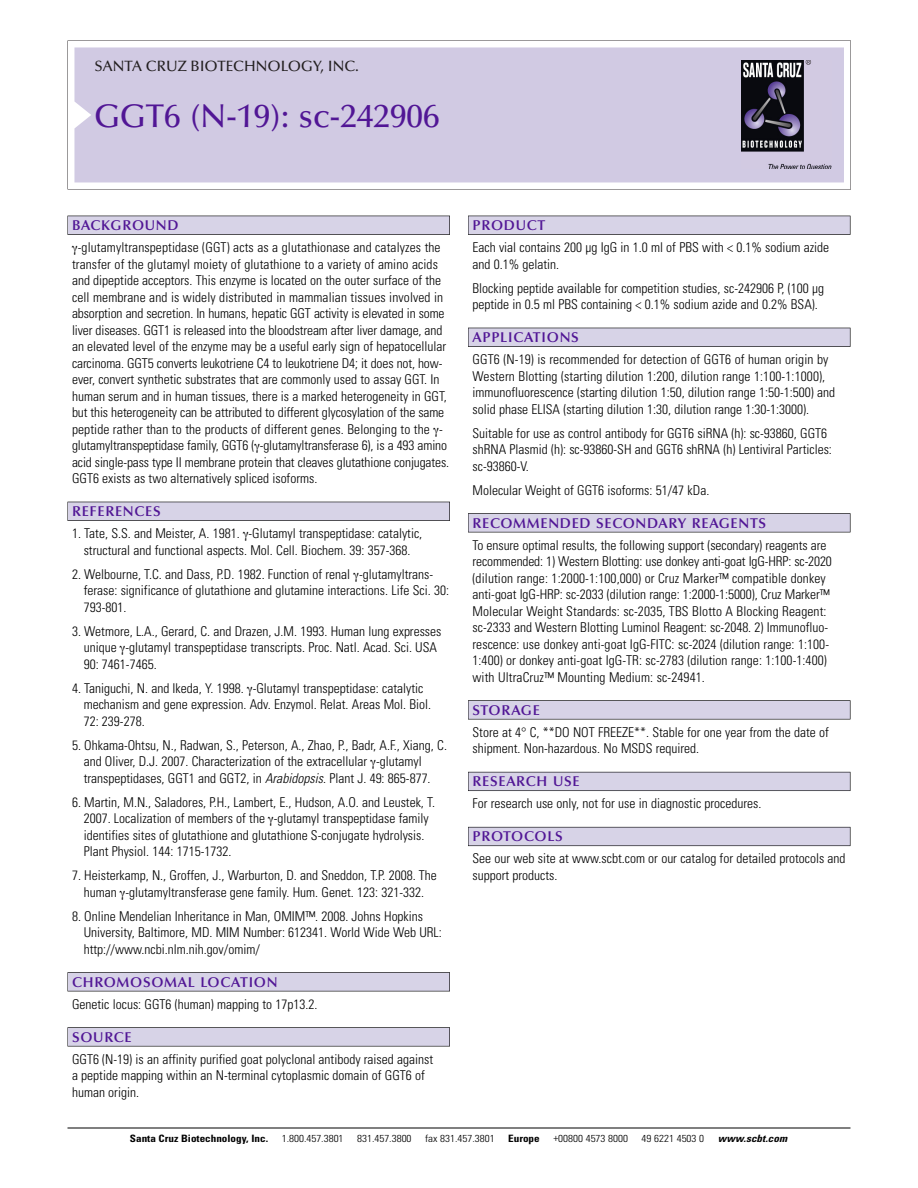
<style>
.page{position:relative;width:918px;height:1188px;background:#fff}
.page>*{position:absolute;margin:0;border:0;box-sizing:border-box;transform-origin:0 0}
.t1{font:500 33px "Optima";color:#511695}
.t2{font:500 15px "Optima";color:#231f20}
.t3{font:600 14.25px "Optima";letter-spacing:.05em;color:#511695}
.t4{font:300 condensed 13.5px/16.5px "Univers";color:#000}
.t5{font:300 condensed 10.2px "Univers";color:#000;scale:1.1 1}
.t6{font:700 condensed 10.2px "Univers";color:#000;scale:1.1 1}
.t7{font:italic 700 condensed 10.2px "Univers";letter-spacing:.005em;color:#000;scale:1.1 1}
.s1{font-style:italic}
</style>
<div class="page">
<svg style="left:68px;top:40px;width:783px;height:149px"></svg>
<div style="left:74px;top:47px;width:770px;height:135px;background:#d1cae3"></div>
<img style="left:741px;top:60px;width:90px;height:108px">
<div style="left:68px;top:216px;width:382px;height:19px;background:#525155"></div>
<div style="left:68px;top:216px;width:381px;height:18px;background:#d7d3e7"></div>
<div style="left:68px;top:502px;width:382px;height:19px;background:#515055"></div>
<div style="left:68px;top:502px;width:381px;height:18px;background:#d7d3e7"></div>
<div style="left:68px;top:972px;width:382px;height:19px;background:#545357"></div>
<div style="left:68px;top:973px;width:381px;height:18px;background:#d7d3e7"></div>
<div style="left:68px;top:1027px;width:382px;height:19px;background:#575759"></div>
<div style="left:68px;top:1028px;width:381px;height:18px;background:#d7d3e7"></div>
<div style="left:468px;top:216px;width:382px;height:19px;background:#525155"></div>
<div style="left:468px;top:216px;width:382px;height:18px;background:#d7d3e7"></div>
<div style="left:468px;top:328px;width:382px;height:19px;background:#515055"></div>
<div style="left:468px;top:328px;width:382px;height:18px;background:#d7d3e7"></div>
<div style="left:468px;top:513px;width:382px;height:19px;background:#545357"></div>
<div style="left:468px;top:514px;width:382px;height:18px;background:#d7d3e7"></div>
<div style="left:468px;top:700px;width:382px;height:19px;background:#575759"></div>
<div style="left:468px;top:701px;width:382px;height:18px;background:#d7d3e7"></div>
<div style="left:468px;top:772px;width:382px;height:19px;background:#5b5a62"></div>
<div style="left:468px;top:772px;width:382px;height:18px;background:#d7d3e7"></div>
<div style="left:468px;top:827px;width:382px;height:19px;background:#66646e"></div>
<div style="left:468px;top:827px;width:382px;height:18px;background:#d7d3e7"></div>
<hr style="left:68px;top:1128px;width:782px;height:1px;background:#000">
<p class="t2" style="left:94px;top:61px;width:266px">SANTA CRUZ BIOTECHNOLOGY, INC.</p>
<h1 class="t1" style="left:94px;top:103px;width:347px">GGT6 (N-19): sc-242906</h1>
<p class="t3" style="left:72px;top:219px;width:108px">BACKGROUND</p>
<p class="t4" style="left:72px;top:240px;width:379px;text-indent:6px">-glutamyltranspeptidase (GGT) acts as a glutathionase and catalyzes the transfer of the glutamyl moiety of glutathione to a variety of amino acids and dipeptide acceptors. This enzyme is located on the outer surface of the cell membrane and is widely distributed in mammalian tissues involved in absorption and secretion. In humans, hepatic GGT activity is elevated in some liver diseases. GGT1 is released into the bloodstream after liver damage, and an elevated level of the enzyme may be a useful early sign of hepatocellular carcinoma. GGT5 converts leukotriene C4 to leukotriene D4; it does not, how&shy;ever, convert synthetic substrates that are commonly used to assay GGT. In human serum and in human tissues, there is a marked heterogeneity in GGT, but this heterogeneity can be attributed to different glycosylation of the same peptide rather than to the products of different genes. Belonging to the - glutamyltranspeptidase family, GGT6 ( -glutamyltransferase 6), is a 493 amino acid single-pass type II membrane protein that cleaves glutathione conjugates.<br>GGT6 exists as two alternatively spliced isoforms.</p>
<p class="t3" style="left:72px;top:506px;width:90px">REFERENCES</p>
<p class="t4" style="left:72px;top:526px;width:352px;text-align:center">1. Tate, S.S. and Meister, A. 1981. -Glutamyl transpeptidase: catalytic, structural and functional aspects. Mol. Cell. Biochem. 39: 357-368.</p>
<p class="t4" style="left:84px;top:567px;width:367px;text-indent:-12px">2. Welbourne, T.C. and Dass, P.D. 1982. Function of renal -glutamyltrans&shy;ferase: significance of glutathione and glutamine interactions. Life Sci. 30:<br>793-801.</p>
<p class="t4" style="left:84px;top:624px;width:359px;text-indent:-12px">3. Wetmore, L.A., Gerard, C. and Drazen, J.M. 1993. Human lung expresses unique -glutamyl transpeptidase transcripts. Proc. Natl. Acad. Sci. USA<br>90: 7461-7465.</p>
<p class="t4" style="left:84px;top:681px;width:349px;text-indent:-12px">4. Taniguchi, N. and Ikeda, Y. 1998. -Glutamyl transpeptidase: catalytic mechanism and gene expression. Adv. Enzymol. Relat. Areas Mol. Biol.<br>72: 239-278.</p>
<p class="t4" style="left:84px;top:738px;width:365px;text-indent:-12px">5. Ohkama-Ohtsu, N., Radwan, S., Peterson, A., Zhao, P., Badr, A.F., Xiang, C. and Oliver, D.J. 2007. Characterization of the extracellular -glutamyl transpeptidases, GGT1 and GGT2, in <span class="s1">Arabidopsis</span>. Plant J. 49: 865-877.</p>
<p class="t4" style="left:84px;top:795px;width:353px;text-indent:-12px">6. Martin, M.N., Saladores, P.H., Lambert, E., Hudson, A.O. and Leustek, T.<br>2007. Localization of members of the -glutamyl transpeptidase family identifies sites of glutathione and glutathione S-conjugate hydrolysis.<br>Plant Physiol. 144: 1715-1732.</p>
<p class="t4" style="left:72px;top:868px;width:366px;text-align:center">7. Heisterkamp, N., Groffen, J., Warburton, D. and Sneddon, T.P. 2008. The human -glutamyltransferase gene family. Hum. Genet. 123: 321-332.</p>
<p class="t4" style="left:84px;top:909px;width:360px;text-indent:-12px">8. Online Mendelian Inheritance in Man, OMIM™. 2008. Johns Hopkins<br>University, Baltimore, MD. MIM Number: 612341. World Wide Web URL: http://www.ncbi.nlm.nih.gov/omim/</p>
<p class="t3" style="left:72px;top:976px;width:207px">CHROMOSOMAL LOCATION</p>
<p class="t4" style="left:72px;top:997px;width:247px">Genetic locus: GGT6 (human) mapping to 17p13.2.</p>
<p class="t3" style="left:72px;top:1031px;width:61px">SOURCE</p>
<p class="t4" style="left:72px;top:1052px;width:363px">GGT6 (N-19) is an affinity purified goat polyclonal antibody raised against a peptide mapping within an N-terminal cytoplasmic domain of GGT6 of human origin.</p>
<p class="t3" style="left:473px;top:219px;width:74px">PRODUCT</p>
<p class="t4" style="left:473px;top:240px;width:358px">Each vial contains 200 µg IgG in 1.0 ml of PBS with &lt; 0.1% sodium azide and 0.1% gelatin.</p>
<p class="t4" style="left:473px;top:281px;width:353px">Blocking peptide available for competition studies, sc-242906 P, (100 µg peptide in 0.5 ml PBS containing &lt; 0.1% sodium azide and 0.2% BSA).</p>
<p class="t3" style="left:473px;top:332px;width:108px">APPLICATIONS</p>
<p class="t4" style="left:473px;top:352px;width:364px">GGT6 (N-19) is recommended for detection of GGT6 of human origin by Western Blotting (starting dilution 1:200, dilution range 1:100-1:1000), immunofluorescence (starting dilution 1:50, dilution range 1:50-1:500) and solid phase ELISA (starting dilution 1:30, dilution range 1:30-1:3000).</p>
<p class="t4" style="left:473px;top:426px;width:361px">Suitable for use as control antibody for GGT6 siRNA (h): sc-93860, GGT6 shRNA Plasmid (h): sc-93860-SH and GGT6 shRNA (h) Lentiviral Particles: sc-93860-V.</p>
<p class="t4" style="left:473px;top:483px;width:238px">Molecular Weight of GGT6 isoforms: 51/47 kDa.</p>
<p class="t3" style="left:473px;top:517px;width:295px">RECOMMENDED SECONDARY REAGENTS</p>
<p class="t4" style="left:473px;top:538px;width:361px">To ensure optimal results, the following support (secondary) reagents are recommended: 1) Western Blotting: use donkey anti-goat IgG-HRP: sc-2020 (dilution range: 1:2000-1:100,000) or Cruz Marker™ compatible donkey anti-goat IgG-HRP: sc-2033 (dilution range: 1:2000-1:5000), Cruz Marker™ Molecular Weight Standards: sc-2035, TBS Blotto A Blocking Reagent: sc-2333 and Western Blotting Luminol Reagent: sc-2048. 2) Immunofluo&shy;rescence: use donkey anti-goat IgG-FITC: sc-2024 (dilution range: 1:100- 1:400) or donkey anti-goat IgG-TR: sc-2783 (dilution range: 1:100-1:400) with UltraCruz™ Mounting Medium: sc-24941.</p>
<p class="t3" style="left:473px;top:704px;width:69px">STORAGE</p>
<p class="t4" style="left:473px;top:725px;width:358px">Store at 4° C, **DO NOT FREEZE**. Stable for one year from the date of shipment. Non-hazardous. No MSDS required.</p>
<p class="t3" style="left:473px;top:776px;width:109px">RESEARCH USE</p>
<p class="t4" style="left:473px;top:796px;width:290px">For research use only, not for use in diagnostic procedures.</p>
<p class="t3" style="left:473px;top:831px;width:92px">PROTOCOLS</p>
<p class="t4" style="left:473px;top:851px;width:375px">See our web site at www.scbt.com or our catalog for detailed protocols and support products.</p>
<p class="t6" style="left:130px;top:1135px;width:127px">Santa Cruz Biotechnology, Inc.</p>
<p class="t5" style="left:282px;top:1135px;width:58px">1.800.457.3801</p>
<p class="t5" style="left:357px;top:1135px;width:51px">831.457.3800</p>
<p class="t5" style="left:425px;top:1135px;width:65px">fax 831.457.3801</p>
<p class="t6" style="left:508px;top:1135px;width:30px">Europe</p>
<p class="t5" style="left:553px;top:1135px;width:69px">+00800 4573 8000</p>
<p class="t5" style="left:642px;top:1135px;width:58px">49 6221 4503 0</p>
<p class="t7" style="left:718px;top:1135px;width:64px">www.scbt.com</p>
</div>
